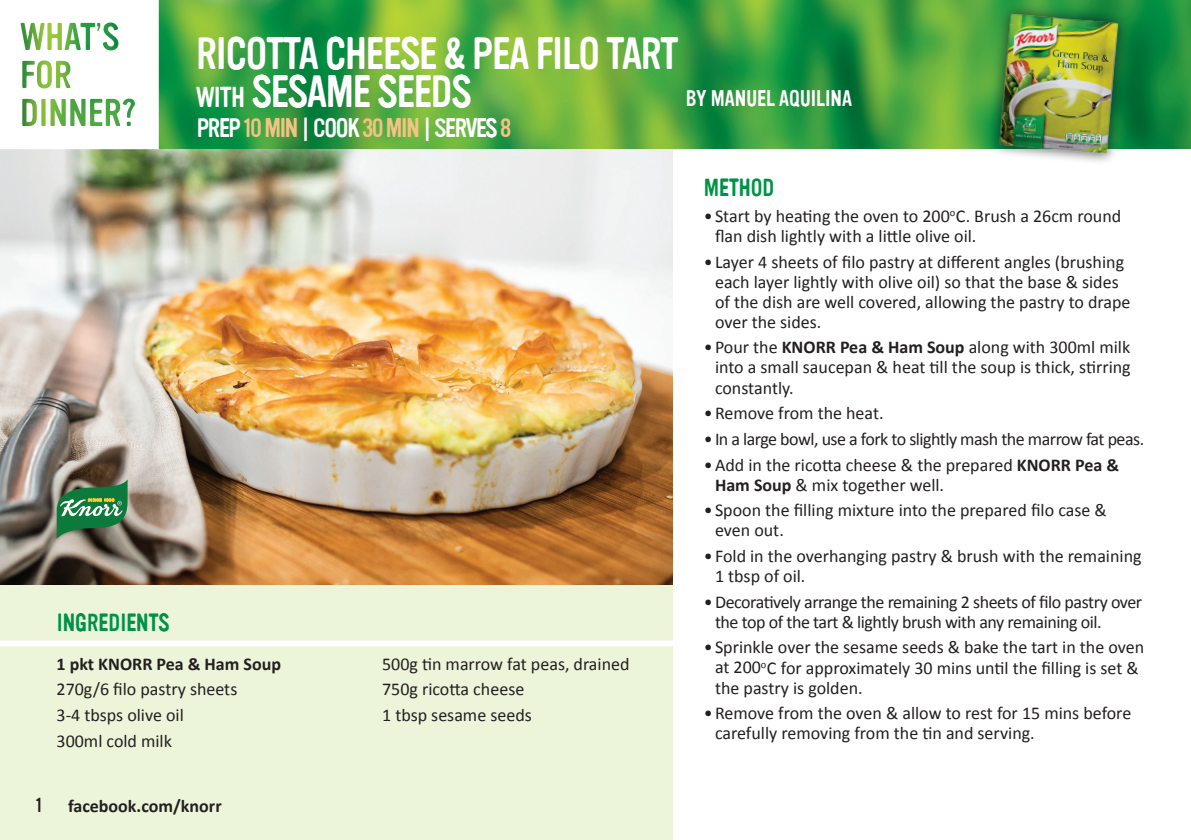
<style>
.page{position:relative;width:1191px;height:840px;background:#fff}
.page>*{position:absolute;margin:0;border:0;box-sizing:border-box;transform-origin:0 0}
.t1{font:44px/38px "Flavour";letter-spacing:-.025em;color:#fff}
.t2{font:26px "Flavour";letter-spacing:-.05em;color:#fff}
.t3{font:24px "Flavour";color:#009348}
.t4{font:22px "Flavour";color:#fff}
.t5{font:20px "Flavour";color:#231f20}
.t6{font:18px/20px "Calibri";color:#231f20}
.t7{font:18px/20px "Calibri";letter-spacing:-.025em;color:#231f20}
.t8{font:18px "Calibri";letter-spacing:-.03em;color:#231f20}
.t9{font:700 18px "Calibri";color:#231f20}
.s1{font-size:28px}
.s2{color:#f3c385}
.s3{font-weight:700}
</style>
<div class="page">
<div style="left:0;top:450px;width:672px;height:389px;background:#ecf4d9"></div>
<div style="left:0;top:640px;width:694px;height:6px;background:#fff"></div>
<img style="left:0;top:149px;width:672px;height:435px">
<svg style="left:57px;top:479px;width:71px;height:59px"></svg>
<img style="left:159px;top:0;width:1032px;height:149px">
<svg style="left:20px;top:0;width:139px;height:149px"></svg>
<img style="left:980px;top:1px;width:159px;height:161px">
<h1 class="t1" style="left:196px;top:35px;width:484px">RICOTTA CHEESE &amp; PEA FILO TART<br><span class="s1">WITH</span> SESAME SEEDS</h1>
<h2 class="t2" style="left:197px;top:114px;width:316px">PREP <span class="s2">10MIN</span> | COOK <span class="s2">30 MIN</span> | SERVES <span class="s2">8</span></h2>
<p class="t4" style="left:686px;top:86px;width:168px">BY MANUEL AQUILINA</p>
<h3 class="t3" style="left:57px;top:609px;width:114px">INGREDIENTS</h3>
<p class="t9" style="left:57px;top:650px;width:226px">1 pkt KNORR Pea &amp; Ham Soup</p>
<p class="t6" style="left:57px;top:675px;width:182px;line-height:25.6px">270g/6 filo pastry sheets<br>3-4 tbsps olive oil<br>300ml cold milk</p>
<p class="t6" style="left:382px;top:650px;width:249px;line-height:25.6px">500g tin marrow fat peas, drained<br>750g ricotta cheese<br>1 tbsp sesame seeds</p>
<h3 class="t3" style="left:703px;top:175px;width:72px">METHOD</h3>
<p class="t6" style="left:715px;top:205px;width:408px;text-indent:-11px">• Start by heating the oven to 200<sup>o</sup>C. Brush a 26cm round flan dish lightly with a little olive oil.</p>
<p class="t6" style="left:715px;top:251px;width:417px;text-indent:-11px">• Layer 4 sheets of filo pastry at different angles (brushing each layer lightly with olive oil) so that the base &amp; sides of the dish are well covered, allowing the pastry to drape over the sides.</p>
<p class="t6" style="left:715px;top:337px;width:417px;text-align:justify;text-indent:-11px">• Pour the <span class="s3">KNORR Pea &amp; Ham Soup</span> along with 300ml milk into a small saucepan &amp; heat till the soup is thick, stirring constantly.</p>
<p class="t6" style="left:703px;top:402px;width:181px">•Remove from the heat.</p>
<p class="t8" style="left:703px;top:426px;width:442px">• In a large bowl, use a fork to slightly mash the marrow fat peas.</p>
<p class="t6" style="left:715px;top:454px;width:405px;text-indent:-11px">•Add in the ricotta cheese &amp; the prepared <span class="s3">KNORR Pea &amp;<br>Ham Soup</span> &amp; mix together well.</p>
<p class="t6" style="left:715px;top:499px;width:393px;text-indent:-11px">• Spoon the filling mixture into the prepared filo case &amp; even out.</p>
<p class="t6" style="left:715px;top:545px;width:428px;text-indent:-11px">• Fold in the overhanging pastry &amp; brush with the remaining<br>1 tbsp of oil.</p>
<p class="t7" style="left:715px;top:591px;width:429px;text-indent:-11px">• Decoratively arrange the remaining 2 sheets of filo pastry over the top of the tart &amp; lightly brush with any remaining oil.</p>
<p class="t6" style="left:715px;top:636px;width:431px;text-indent:-11px">• Sprinkle over the sesame seeds &amp; bake the tart in the oven at 200<sup>o</sup>C for approximately 30 mins until the filling is set &amp; the pastry is golden.</p>
<p class="t6" style="left:715px;top:702px;width:418px;text-indent:-11px">•Remove from the oven &amp; allow to rest for 15 mins before carefully removing from the tin and serving.</p>
<p class="t5" style="left:36px;top:794px;width:8px">1</p>
<p class="t9" style="left:68px;top:793px;width:155px">facebook.com/knorr</p>
</div>
